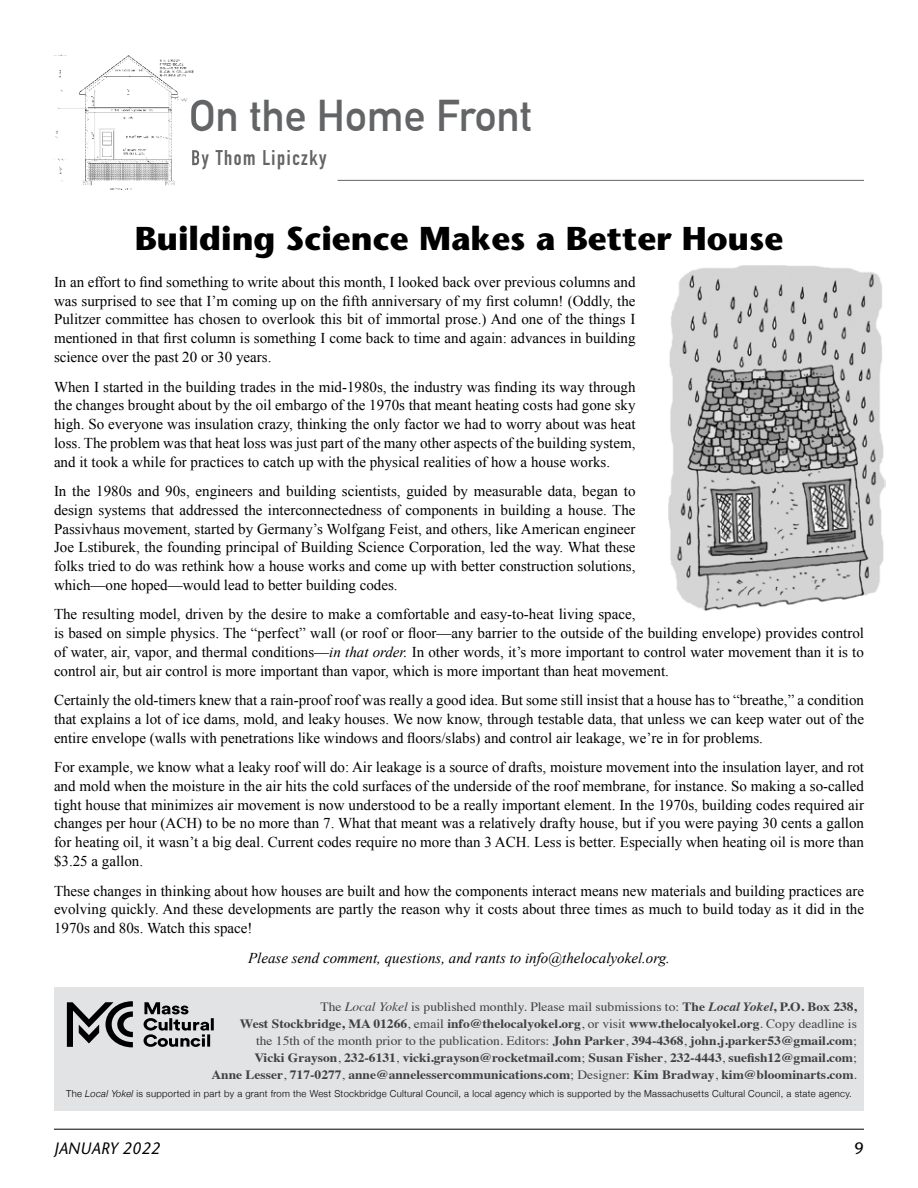
<style>
.page{position:relative;width:918px;height:1188px;background:#fff}
.page>*{position:absolute;margin:0;border:0;box-sizing:border-box;transform-origin:0 0}
.t1{font:700 43.5px "DIN Alternate";color:#636466}
.t2{font:700 33px "Stone Sans";color:#000}
.t3{font:700 21px "DIN Condensed";letter-spacing:.07em;color:#636466}
.t4{font:italic 16.5px "Stone Sans";color:#000}
.t5{font:16.5px "Stone Sans";color:#000}
.t6{font:15px/18.8px "Times New Roman";color:#000;text-align:justify}
.t7{font:italic 15px "Times New Roman";color:#000}
.t8{font:700 12.75px/17px "Times";color:#414042;text-align:right;scale:1.06 1}
.t9{font:300 9.6px "Helvetica Neue";letter-spacing:.03em;color:#000}
.s1{font-style:italic}
.s2{font-weight:400}
.s3{font-weight:400;font-style:italic}
</style>
<div class="page">
<hr style="left:54px;top:1129px;width:810px;height:1px;background:#000">
<img style="left:54px;top:54px;width:149px;height:136px">
<img style="left:191px;top:100px;width:12px;height:31px">
<img style="left:192px;top:150px;width:11px;height:19px">
<hr style="left:338px;top:180px;width:526px;height:1px;background:#636466">
<img style="left:668px;top:266px;width:217px;height:345px">
<div style="left:54px;top:987px;width:810px;height:124px;background:#e2e3e4"></div>
<svg style="left:144px;top:1002px;width:70px;height:45px"></svg>
<svg style="left:67px;top:1001px;width:66px;height:46px"></svg>
<h1 class="t1" style="left:189px;top:83px;width:345px">On the Home Front</h1>
<h3 class="t3" style="left:191px;top:144px;width:137px">By Thom Lipiczky</h3>
<h2 class="t2" style="left:135px;top:218px;width:650px">Building Science Makes a Better House</h2>
<p class="t6" style="left:54px;top:272px;width:583px">In an effort to find something to write about this month, I looked back over previous columns and was surprised to see that I’m coming up on the fifth anniversary of my first column! (Oddly, the Pulitzer committee has chosen to overlook this bit of immortal prose.) And one of the things I mentioned in that first column is something I come back to time and again: advances in building science over the past 20 or 30 years.</p>
<p class="t6" style="left:54px;top:377px;width:583px">When I started in the building trades in the mid-1980s, the industry was finding its way through the changes brought about by the oil embargo of the 1970s that meant heating costs had gone sky high. So everyone was insulation crazy, thinking the only factor we had to worry about was heat loss. The problem was that heat loss was just part of the many other aspects of the building system, and it took a while for practices to catch up with the physical realities of how a house works.</p>
<p class="t6" style="left:54px;top:481px;width:583px">In the 1980s and 90s, engineers and building scientists, guided by measurable data, began to design systems that addressed the interconnectedness of components in building a house. The Passivhaus movement, started by Germany’s Wolfgang Feist, and others, like American engineer Joe Lstiburek, the founding principal of Building Science Corporation, led the way. What these folks tried to do was rethink how a house works and come up with better construction solutions, which—one hoped—would lead to better building codes.</p>
<p class="t6" style="left:54px;top:605px;width:812px;text-align:left">The resulting model, driven by the desire to make a comfortable and easy-to-heat living space,<br>is based on simple physics. The “perfect” wall (or roof or floor—any barrier to the outside of the building envelope) provides control of water, air, vapor, and thermal conditions—<span class="s1">in that order.</span> In other words, it’s more important to control water movement than it is to control air, but air control is more important than vapor, which is more important than heat movement.</p>
<p class="t6" style="left:54px;top:691px;width:812px">Certainly the old-timers knew that a rain-proof roof was really a good idea. But some still insist that a house has to “breathe,” a condition that explains a lot of ice dams, mold, and leaky houses. We now know, through testable data, that unless we can keep water out of the entire envelope (walls with penetrations like windows and floors/slabs) and control air leakage, we’re in for problems.</p>
<p class="t6" style="left:54px;top:758px;width:812px">For example, we know what a leaky roof will do: Air leakage is a source of drafts, moisture movement into the insulation layer, and rot and mold when the moisture in the air hits the cold surfaces of the underside of the roof membrane, for instance. So making a so-called tight house that minimizes air movement is now understood to be a really important element. In the 1970s, building codes required air changes per hour (ACH) to be no more than 7. What that meant was a relatively drafty house, but if you were paying 30 cents a gallon for heating oil, it wasn’t a big deal. Current codes require no more than 3 ACH. Less is better. Especially when heating oil is more than $3.25 a gallon.</p>
<p class="t6" style="left:54px;top:881px;width:812px">These changes in thinking about how houses are built and how the components interact means new materials and building practices are evolving quickly. And these developments are partly the reason why it costs about three times as much to build today as it did in the 1970s and 80s. Watch this space!</p>
<p class="t7" style="left:248px;top:947px;width:423px">Please send comment, questions, and rants to info@thelocalyokel.org.</p>
<p class="t8" style="left:212px;top:997px;width:610px"><span class="s2">The</span> <span class="s3">Local Yokel</span> <span class="s2">is published monthly. Please mail submissions to:</span> The <span class="s1">Local Yokel</span>, P.O. Box 238,<br>West Stockbridge, MA 01266<span class="s2">, email</span> info@thelocalyokel.org<span class="s2">, or visit</span> www.thelocalyokel.org<span class="s2">. Copy deadline is<br>the 15th of the month prior to the publication. Editors:</span> John Parker<span class="s2">,</span> 394-4368<span class="s2">,</span> john.j.parker53@gmail.com<span class="s2">;<br></span>Vicki Grayson<span class="s2">,</span> 232-6131<span class="s2">,</span> vicki.grayson@rocketmail.com<span class="s2">;</span> Susan Fisher<span class="s2">,</span> 232-4443<span class="s2">,</span> suefish12@gmail.com<span class="s2">;<br></span>Anne Lesser<span class="s2">,</span> 717-0277<span class="s2">,</span> anne@annelessercommunications.com<span class="s2">; Designer:</span> Kim Bradway<span class="s2">,</span> kim@bloominarts.com<span class="s2">.</span></p>
<p class="t9" style="left:66px;top:1086px;width:787px">The <span class="s1">Local Yokel</span> is supported in part by a grant from the West Stockbridge Cultural Council, a local agency which is supported by the Massachusetts Cultural Council, a state agency.</p>
<p class="t4" style="left:54px;top:1138px;width:108px">JANUARY 2022</p>
<p class="t5" style="left:855px;top:1138px;width:11px">9</p>
</div>
